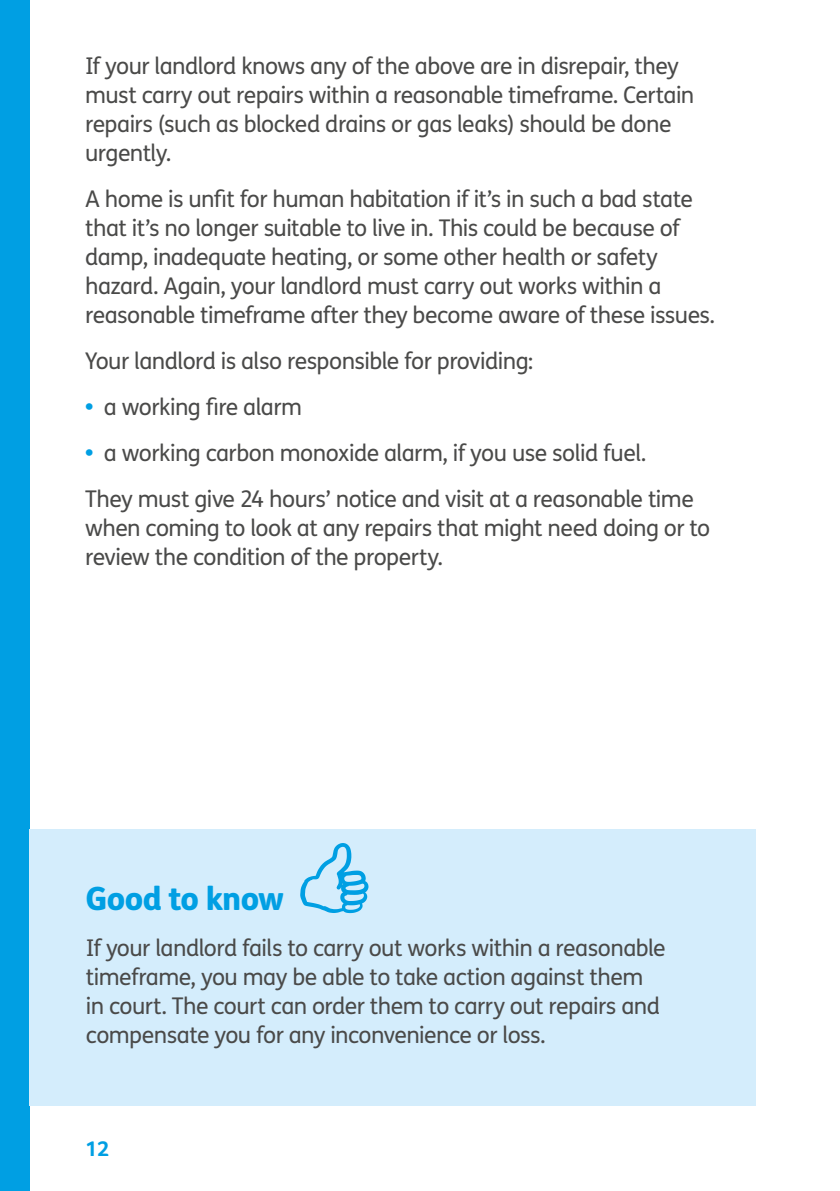
<style>
.page{position:relative;width:840px;height:1191px;background:#fff}
.page>*{position:absolute;margin:0;border:0;box-sizing:border-box;transform-origin:0 0}
.t1{font:800 32px "FS Me";letter-spacing:-.025em;color:#009fe3}
.t2{font:23px/29px "FS Me";letter-spacing:-.025em;color:#4a4a49}
.t3{font:700 22px "Foco Age UK";color:#009fe3}
.s1{font-weight:800;color:#009fe3}
</style>
<div class="page">
<div style="left:0;top:0;width:29px;height:1191px;background:#009fe3"></div>
<div style="left:29px;top:829px;width:726px;height:277px;background:#d4edfc"></div>
<svg style="left:300px;top:843px;width:68px;height:70px"></svg>
<p class="t2" style="left:85px;top:52px;width:610px">If your landlord knows any of the above are in disrepair, they must carry out repairs within a reasonable timeframe. Certain repairs (such as blocked drains or gas leaks) should be done urgently.</p>
<p class="t2" style="left:85px;top:185px;width:631px">A home is unfit for human habitation if it’s in such a bad state that it’s no longer suitable to live in. This could be because of damp, inadequate heating, or some other health or safety hazard. Again, your landlord must carry out works within a reasonable timeframe after they become aware of these issues.</p>
<p class="t2" style="left:85px;top:347px;width:449px">Your landlord is also responsible for providing:</p>
<p class="t2" style="left:85px;top:393px;width:218px"><span class="s1">•</span> a working fire alarm</p>
<p class="t2" style="left:85px;top:430px;width:610px;line-height:46px"><span class="s1">•</span> a working carbon monoxide alarm, if you use solid fuel.<br>They must give 24 hours’ notice and visit at a reasonable time</p>
<p class="t2" style="left:85px;top:514px;width:626px">when coming to look at any repairs that might need doing or to review the condition of the property.</p>
<h1 class="t1" style="left:86px;top:879px;width:199px">Good to know</h1>
<p class="t2" style="left:86px;top:934px;width:581px">If your landlord fails to carry out works within a reasonable timeframe, you may be able to take action against them in court. The court can order them to carry out repairs and compensate you for any inconvenience or loss.</p>
<p class="t3" style="left:85px;top:1135px;width:26px">12</p>
</div>
